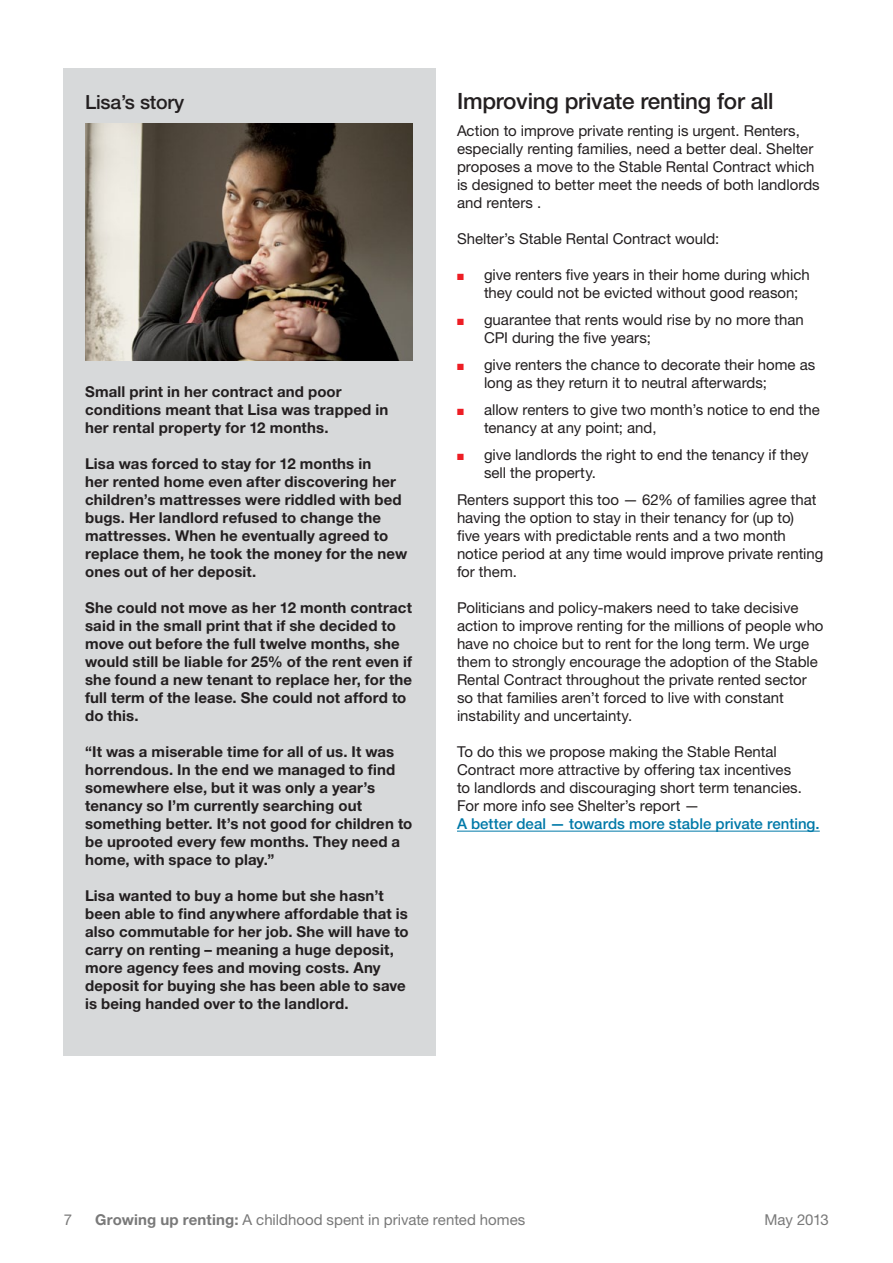
<style>
.page{position:relative;width:893px;height:1263px;background:#fff}
.page>*{position:absolute;margin:0;border:0;box-sizing:border-box;transform-origin:0 0}
.h2_header{font:500 22.5px "Helvetica Neue LT Pro";letter-spacing:-.01em;color:#231f20}
.t1{font:500 19.5px "Helvetica Neue LT Pro";letter-spacing:-.01em;color:#231f20}
.body{font:15px/18px "Helvetica Neue LT Pro";color:#231f20}
.t2{font:700 15px/18px "Helvetica Neue LT Pro";letter-spacing:.01em;color:#231f20}
.t3{font:15px "Helvetica Neue LT Pro";color:#797979}
.s1{color:#ed1d24}
.s2{font-weight:500;color:#0079a8}
.s3{font-weight:700}
</style>
<div class="page">
<div style="left:64px;top:68px;width:372px;height:987px;background:#d7d9da"></div>
<img style="left:85px;top:123px;width:327px;height:238px">
<hr style="left:457px;top:831px;width:363px;height:1px;background:#0079a8">
<p class="t1" style="left:85px;top:90px;width:101px">Lisa’s story</p>
<p class="t2" style="left:85px;top:382px;width:305px">Small print in her contract and poor conditions meant that Lisa was trapped in her rental property for 12 months.</p>
<p class="t2" style="left:85px;top:454px;width:324px">Lisa was forced to stay for 12 months in<br>her rented home even after discovering her children’s mattresses were riddled with bed bugs. Her landlord refused to change the mattresses. When he eventually agreed to replace them, he took the money for the new ones out of her deposit.</p>
<p class="t2" style="left:85px;top:598px;width:329px">She could not move as her 12 month contract said in the small print that if she decided to move out before the full twelve months, she would still be liable for 25% of the rent even if she found a new tenant to replace her, for the full term of the lease. She could not afford to do this.</p>
<p class="t2" style="left:85px;top:742px;width:329px">“It was a miserable time for all of us. It was horrendous. In the end we managed to find somewhere else, but it was only a year’s tenancy so I’m currently searching out something better. It’s not good for children to be uprooted every few months. They need a home, with space to play.”</p>
<p class="t2" style="left:85px;top:886px;width:325px">Lisa wanted to buy a home but she hasn’t been able to find anywhere affordable that is also commutable for her job. She will have to carry on renting – meaning a huge deposit, more agency fees and moving costs. Any deposit for buying she has been able to save is being handed over to the landlord.</p>
<h2 class="h2_header" style="left:457px;top:87px;width:318px">Improving private renting for all</h2>
<p class="body" style="left:457px;top:121px;width:364px">Action to improve private renting is urgent. Renters, especially renting families, need a better deal. Shelter proposes a move to the Stable Rental Contract which is designed to better meet the needs of both landlords and renters .</p>
<p class="body" style="left:457px;top:229px;width:264px">Shelter’s Stable Rental Contract would:</p>
<p class="body" style="left:484px;top:265px;width:327px;text-indent:-27px"><span class="s1">■</span> give renters five years in their home during which they could not be evicted without good reason;</p>
<p class="body" style="left:484px;top:310px;width:321px;text-indent:-27px"><span class="s1">■</span> guarantee that rents would rise by no more than<br>CPI during the five years;</p>
<p class="body" style="left:484px;top:355px;width:333px;text-indent:-27px"><span class="s1">■</span> give renters the chance to decorate their home as long as they return it to neutral afterwards;</p>
<p class="body" style="left:484px;top:400px;width:337px;text-indent:-27px"><span class="s1">■</span> allow renters to give two month’s notice to end the tenancy at any point; and,</p>
<p class="body" style="left:484px;top:445px;width:326px;text-indent:-27px"><span class="s1">■</span> give landlords the right to end the tenancy if they sell the property.</p>
<p class="body" style="left:457px;top:490px;width:368px">Renters support this too — 62% of families agree that having the option to stay in their tenancy for (up to)<br>five years with predictable rents and a two month notice period at any time would improve private renting for them.</p>
<p class="body" style="left:457px;top:598px;width:368px">Politicians and policy-makers need to take decisive action to improve renting for the millions of people who have no choice but to rent for the long term. We urge them to strongly encourage the adoption of the Stable Rental Contract throughout the private rented sector so that families aren’t forced to live with constant instability and uncertainty.</p>
<p class="body" style="left:457px;top:742px;width:364px">To do this we propose making the Stable Rental Contract more attractive by offering tax incentives<br>to landlords and discouraging short term tenancies.<br>For more info see Shelter’s report —<br><span class="s2">A better deal — towards more stable private renting.</span></p>
<p class="t3" style="left:64px;top:1210px;width:10px">7</p>
<p class="t3" style="left:95px;top:1210px;width:432px"><span class="s3">Growing up renting:</span> A childhood spent in private rented homes</p>
<p class="t3" style="left:765px;top:1210px;width:66px">May 2013</p>
</div>
